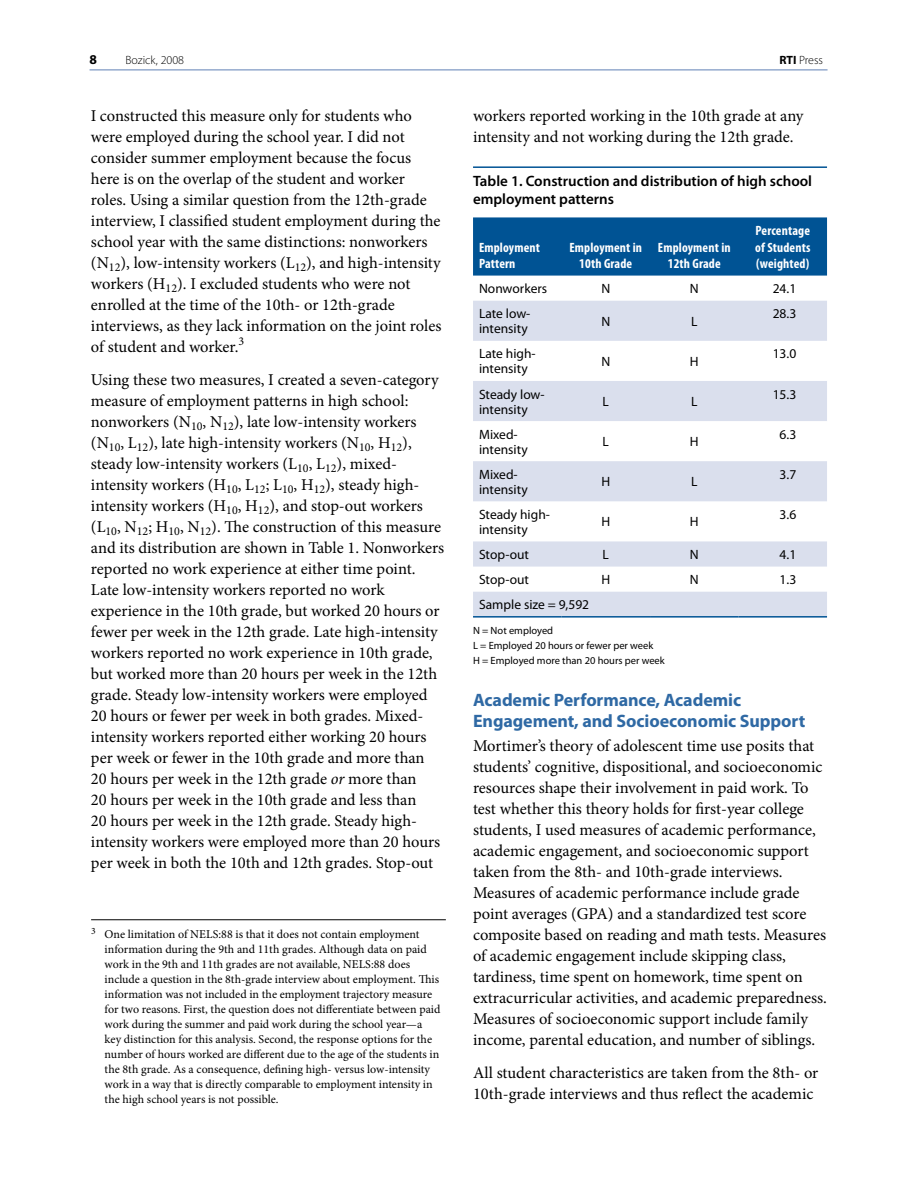
<style>
.page{position:relative;width:918px;height:1188px;background:#fff}
.page>*{position:absolute;margin:0;border:0;box-sizing:border-box;transform-origin:0 0}
.t1{font:700 18px/21px "Myriad Pro";letter-spacing:-.005em;color:#2f69a4}
.t2{font:16.5px/21px "Minion Pro";color:#000}
.t3{font:600 15px/18px "Myriad Pro";color:#000}
.t4{font:13.5px/15px "Myriad Pro";color:#000}
.t5{font:700 condensed 13.5px/16.5px "Myriad Pro";letter-spacing:.01em;color:#fff;text-align:center}
.t6{font:12px/15px "Minion Pro";color:#000}
.t7{font:300 12px "Myriad Pro";color:#000}
.t8{font:10.5px/15px "Myriad Pro";color:#000}
.s1{font-weight:700}
.s2{font-style:italic}
</style>
<div class="page">
<hr style="left:90px;top:70px;width:738px;height:1px;background:#6081b6">
<div style="left:473px;top:217px;width:354px;height:59px;background:#005394"></div>
<svg style="left:473px;top:301px;width:354px;height:315px;fill:#dadfed"></svg>
<hr style="left:473px;top:616px;width:89px;height:2px;background:#005394">
<hr style="left:562px;top:616px;width:88px;height:2px;background:#005394">
<hr style="left:650px;top:616px;width:89px;height:2px;background:#005394">
<hr style="left:739px;top:616px;width:88px;height:2px;background:#005394">
<hr style="left:473px;top:166px;width:354px;height:2px;background:#005394">
<hr style="left:91px;top:919px;width:355px;height:1px;background:#000">
<p class="t7" style="left:126px;top:52px;width:60px">Bozick, 2008</p>
<p class="t7" style="left:779px;top:52px;width:45px"><span class="s1">RTI</span> Press</p>
<p class="t2" style="left:91px;top:105px;width:352px">I constructed this measure only for students who were employed during the school year. I did not consider summer employment because the focus here is on the overlap of the student and worker roles. Using a similar question from the 12th-grade interview, I classified student employment during the school year with the same distinctions: nonworkers (N<sub>12</sub>), low-intensity workers (L<sub>12</sub>), and high-intensity workers (H<sub>12</sub>). I excluded students who were not enrolled at the time of the 10th- or 12th-grade interviews, as they lack information on the joint roles of student and worker.<sup>3</sup></p>
<p class="t2" style="left:91px;top:369px;width:355px">Using these two measures, I created a seven-category measure of employment patterns in high school: nonworkers (N<sub>10</sub>, N<sub>12</sub>), late low-intensity workers (N<sub>10</sub>, L<sub>12</sub>), late high-intensity workers (N<sub>10</sub>, H<sub>12</sub>), steady low-intensity workers (L<sub>10</sub>, L<sub>12</sub>), mixed&shy;intensity workers (H<sub>10</sub>, L<sub>12</sub>; L<sub>10</sub>, H<sub>12</sub>), steady high&shy;intensity workers (H<sub>10</sub>, H<sub>12</sub>), and stop-out workers (L<sub>10</sub>, N<sub>12</sub>; H<sub>10</sub>, N<sub>12</sub>). The construction of this measure and its distribution are shown in Table 1. Nonworkers reported no work experience at either time point.<br>Late low-intensity workers reported no work experience in the 10th grade, but worked 20 hours or fewer per week in the 12th grade. Late high-intensity workers reported no work experience in 10th grade, but worked more than 20 hours per week in the 12th grade. Steady low-intensity workers were employed 20 hours or fewer per week in both grades. Mixed&shy;intensity workers reported either working 20 hours per week or fewer in the 10th grade and more than 20 hours per week in the 12th grade <span class="s2">or</span> more than<br>20 hours per week in the 10th grade and less than<br>20 hours per week in the 12th grade. Steady high&shy;intensity workers were employed more than 20 hours per week in both the 10th and 12th grades. Stop-out</p>
<p class="t6" style="left:105px;top:927px;width:337px;text-indent:-14px"><sup>3</sup> One limitation of NELS:88 is that it does not contain employment information during the 9th and 11th grades. Although data on paid work in the 9th and 11th grades are not available, NELS:88 does include a question in the 8th-grade interview about employment. This information was not included in the employment trajectory measure for two reasons. First, the question does not differentiate between paid work during the summer and paid work during the school year—a key distinction for this analysis. Second, the response options for the number of hours worked are different due to the age of the students in the 8th grade. As a consequence, defining high- versus low-intensity work in a way that is directly comparable to employment intensity in the high school years is not possible.</p>
<p class="t2" style="left:473px;top:105px;width:332px">workers reported working in the 10th grade at any intensity and not working during the 12th grade.</p>
<p class="t3" style="left:473px;top:172px;width:341px">Table 1. Construction and distribution of high school employment patterns</p>
<p class="t5" style="left:479px;top:239px;width:62px;text-align:left">Employment<br>Pattern</p>
<p class="t5" style="left:569px;top:239px;width:74px">Employment in<br>10th Grade</p>
<p class="t5" style="left:658px;top:239px;width:74px">Employment in<br>12th Grade</p>
<p class="t5" style="left:755px;top:222px;width:57px;text-align:justify">Percentage of Students (weighted)</p>
<p class="t4" style="left:479px;top:281px;width:70px">Nonworkers</p>
<p class="t4" style="left:601px;top:281px;width:10px">N</p>
<p class="t4" style="left:690px;top:281px;width:10px">N</p>
<p class="t4" style="left:773px;top:281px;width:25px">24.1</p>
<p class="t4" style="left:479px;top:306px;width:53px">Late low&shy;intensity</p>
<p class="t4" style="left:601px;top:314px;width:10px">N</p>
<p class="t4" style="left:691px;top:314px;width:8px">L</p>
<p class="t4" style="left:773px;top:306px;width:25px">28.3</p>
<p class="t4" style="left:479px;top:346px;width:58px">Late high&shy;intensity</p>
<p class="t4" style="left:601px;top:354px;width:10px">N</p>
<p class="t4" style="left:690px;top:354px;width:10px">H</p>
<p class="t4" style="left:773px;top:346px;width:25px">13.0</p>
<p class="t4" style="left:479px;top:386px;width:67px">Steady low&shy;intensity</p>
<p class="t4" style="left:603px;top:394px;width:8px">L</p>
<p class="t4" style="left:691px;top:394px;width:8px">L</p>
<p class="t4" style="left:773px;top:386px;width:25px">15.3</p>
<p class="t4" style="left:479px;top:426px;width:50px">Mixed&shy;intensity</p>
<p class="t4" style="left:603px;top:434px;width:8px">L</p>
<p class="t4" style="left:690px;top:434px;width:10px">H</p>
<p class="t4" style="left:780px;top:426px;width:18px">6.3</p>
<p class="t4" style="left:479px;top:467px;width:50px">Mixed&shy;intensity</p>
<p class="t4" style="left:601px;top:474px;width:10px">H</p>
<p class="t4" style="left:691px;top:474px;width:8px">L</p>
<p class="t4" style="left:780px;top:467px;width:18px">3.7</p>
<p class="t4" style="left:479px;top:507px;width:72px">Steady high&shy;intensity</p>
<p class="t4" style="left:601px;top:514px;width:10px">H</p>
<p class="t4" style="left:690px;top:514px;width:10px">H</p>
<p class="t4" style="left:780px;top:507px;width:18px">3.6</p>
<p class="t4" style="left:479px;top:547px;width:52px">Stop-out</p>
<p class="t4" style="left:603px;top:547px;width:8px">L</p>
<p class="t4" style="left:690px;top:547px;width:10px">N</p>
<p class="t4" style="left:780px;top:547px;width:18px">4.1</p>
<p class="t4" style="left:479px;top:572px;width:52px">Stop-out</p>
<p class="t4" style="left:601px;top:572px;width:10px">H</p>
<p class="t4" style="left:690px;top:572px;width:10px">N</p>
<p class="t4" style="left:780px;top:572px;width:18px">1.3</p>
<p class="t4" style="left:479px;top:597px;width:112px">Sample size = 9,592</p>
<p class="t8" style="left:473px;top:623px;width:193px">N = Not employed<br>L = Employed 20 hours or fewer per week<br>H = Employed more than 20 hours per week</p>
<p class="t1" style="left:473px;top:689px;width:334px">Academic Performance, Academic<br>Engagement, and Socioeconomic Support</p>
<p class="t2" style="left:473px;top:735px;width:355px">Mortimer’s theory of adolescent time use posits that students’ cognitive, dispositional, and socioeconomic resources shape their involvement in paid work. To test whether this theory holds for first-year college students, I used measures of academic performance, academic engagement, and socioeconomic support taken from the 8th- and 10th-grade interviews.<br>Measures of academic performance include grade point averages (GPA) and a standardized test score composite based on reading and math tests. Measures of academic engagement include skipping class, tardiness, time spent on homework, time spent on extracurricular activities, and academic preparedness.<br>Measures of socioeconomic support include family income, parental education, and number of siblings.</p>
<p class="t2" style="left:473px;top:1062px;width:347px">All student characteristics are taken from the 8th- or<br>10th-grade interviews and thus reflect the academic</p>
</div>
